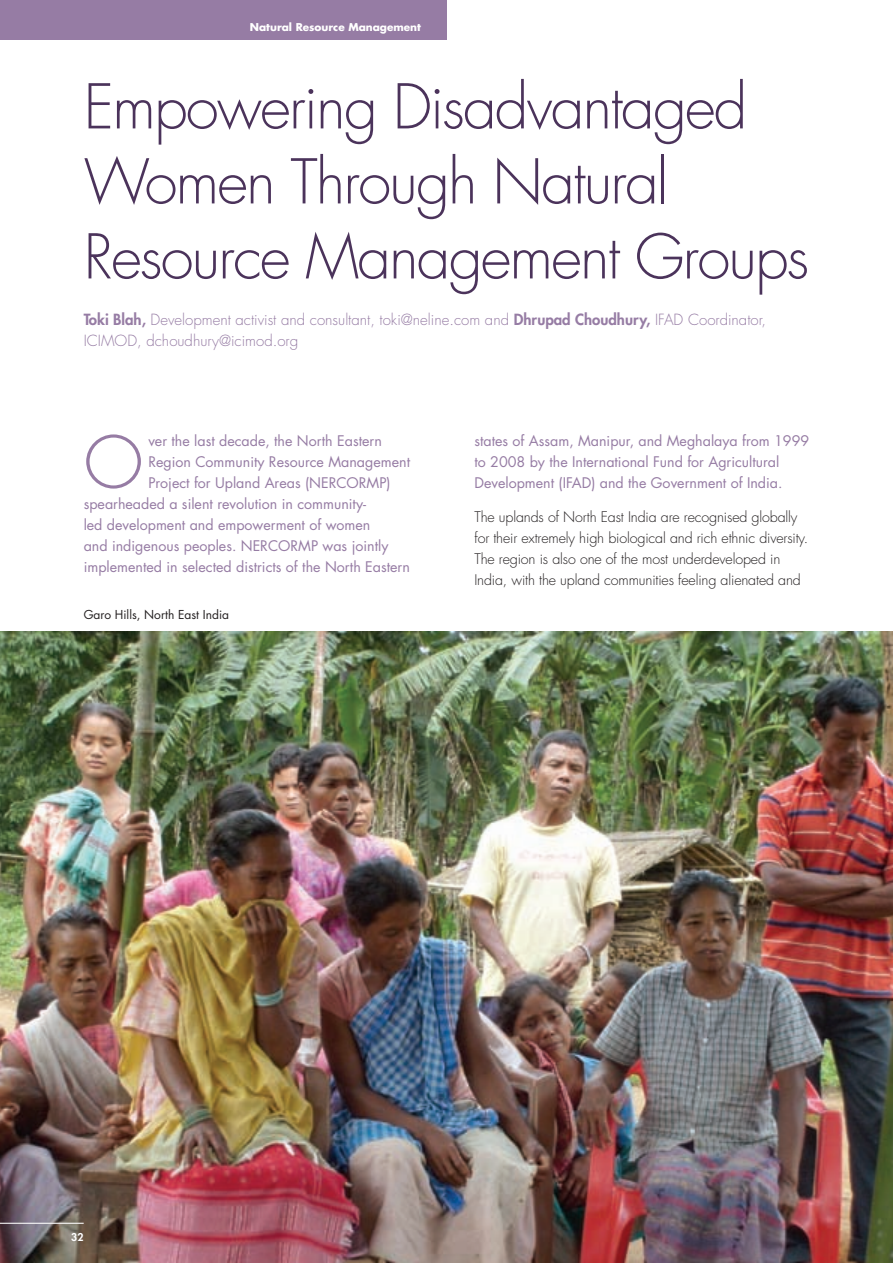
<style>
.page{position:relative;width:893px;height:1263px;background:#fff}
.page>*{position:absolute;margin:0;border:0;box-sizing:border-box;transform-origin:0 0}
.BODY{font:300 69.9px "Futura Std";color:#967ca4}
.t1{font:300 60px/75px "Futura Std";letter-spacing:-.03em;color:#4b335b}
.Name{font:300 15px/21px "Futura Std";color:#967ca4}
.BODY-2{font:14.25px/21px "Futura Std";color:#967ca4}
.BODY-3{font:300 14.25px/21px "Futura Std";letter-spacing:-.01em;color:#231f20}
.t2{font:12px "Futura Std";color:#231f20}
.Head_1{font:700 10.5px "Futura Std";color:#fff}
.t3{font:800 10.5px "Futura Std";color:#fff}
.s1{font-weight:800}
</style>
<div class="page">
<img style="left:0;top:631px;width:893px;height:632px">
<div style="left:0;top:0;width:446px;height:39px;background:#967ca4"></div>
<hr style="left:0;top:1223px;width:84px;height:1px;background:#fff">
<p class="Head_1" style="left:250px;top:20px;width:173px">Natural Resource Management</p>
<p class="t1" style="left:84px;top:71px;width:727px">Empowering Disadvantaged<br>Women Through Natural<br>Resource Management Groups</p>
<p class="Name" style="left:84px;top:309px;width:684px"><span class="s1">Toki Blah,</span> Development activist and consultant, toki@neline.com and <span class="s1">Dhrupad Choudhury,</span> IFAD Coordinator,<br>ICIMOD, dchoudhury@icimod.org</p>
<p class="BODY" style="left:84px;top:420px;width:61px">O</p>
<p class="BODY-2" style="left:148px;top:430px;width:235px">ver the last decade, the North Eastern</p>
<p class="BODY-2" style="left:148px;top:451px;width:263px">Region Community Resource Management</p>
<p class="BODY-2" style="left:148px;top:472px;width:244px">Project for Upland Areas (NERCORMP)</p>
<p class="BODY-2" style="left:84px;top:493px;width:284px">spearheaded a silent revolution in community-</p>
<p class="BODY-2" style="left:84px;top:514px;width:288px">led development and empowerment of women</p>
<p class="BODY-2" style="left:84px;top:535px;width:306px">and indigenous peoples. NERCORMP was jointly</p>
<p class="BODY-2" style="left:84px;top:556px;width:328px">implemented in selected districts of the North Eastern</p>
<p class="t2" style="left:84px;top:607px;width:147px">Garo Hills, North East India</p>
<p class="BODY-2" style="left:474px;top:430px;width:336px">states of Assam, Manipur, and Meghalaya from 1999 to 2008 by the International Fund for Agricultural<br>Development (IFAD) and the Government of India.</p>
<p class="BODY-3" style="left:474px;top:506px;width:335px">The uplands of North East India are recognised globally for their extremely high biological and rich ethnic diversity.<br>The region is also one of the most underdeveloped in India, with the upland communities feeling alienated and</p>
<p class="t3" style="left:71px;top:1230px;width:14px">32</p>
</div>
